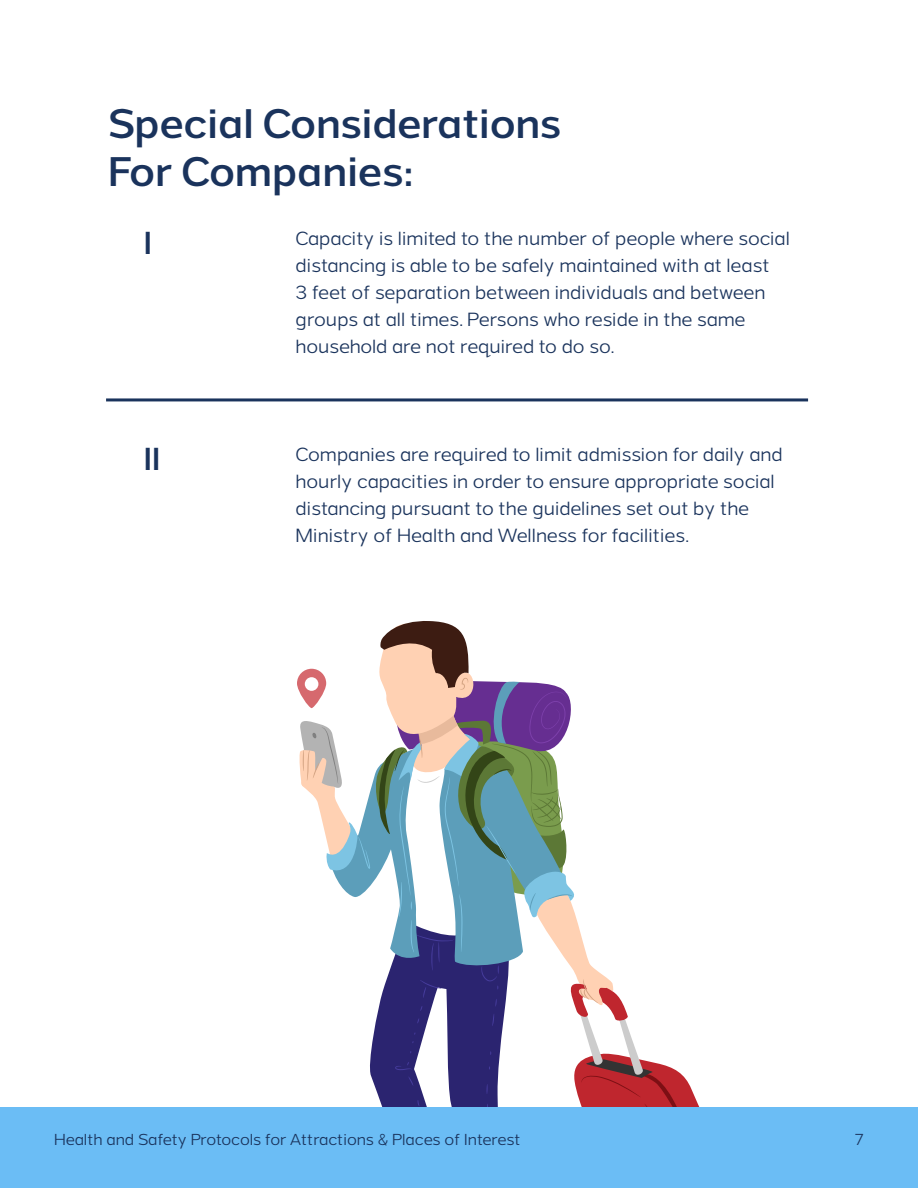
<style>
.page{position:relative;width:918px;height:1188px;background:#fff}
.page>*{position:absolute;margin:0;border:0;box-sizing:border-box;transform-origin:0 0}
.t1{font:600 39px/48px "Grey Sans";letter-spacing:-.01em;color:#1a335c}
.t2{font:600 30px "Grey Sans";color:#1a335c}
.t3{font:18px/27px "Grey Sans";letter-spacing:-.015em;color:#1a335c}
.t4{font:15px "Grey Sans";letter-spacing:-.015em;color:#1a335c}
</style>
<div class="page">
<svg style="left:298px;top:621px;width:445px;height:487px"></svg>
<svg style="left:297px;top:669px;width:29px;height:39px"></svg>
<div style="left:305px;top:677px;width:13px;height:14px;background:#fff;border-radius:50%"></div>
<div style="left:0;top:1108px;width:918px;height:80px;background:#6bbdf5"></div>
<hr style="left:106px;top:398px;width:702px;height:3px;background:#1a335c">
<p class="t1" style="left:108px;top:100px;width:455px">Special Considerations<br>For Companies:</p>
<p class="t3" style="left:296px;top:225px;width:496px">Capacity is limited to the number of people where social distancing is able to be safely maintained with at least<br>3 feet of separation between individuals and between groups at all times. Persons who reside in the same household are not required to do so.</p>
<p class="t2" style="left:144px;top:226px;width:10px">I</p>
<p class="t2" style="left:144px;top:442px;width:18px">II</p>
<p class="t3" style="left:296px;top:441px;width:489px">Companies are required to limit admission for daily and hourly capacities in order to ensure appropriate social distancing pursuant to the guidelines set out by the Ministry of Health and Wellness for facilities.</p>
<p class="t4" style="left:54px;top:1132px;width:468px">Health and Safety Protocols for Attractions &amp; Places of Interest</p>
<p class="t4" style="left:855px;top:1132px;width:10px">7</p>
</div>
